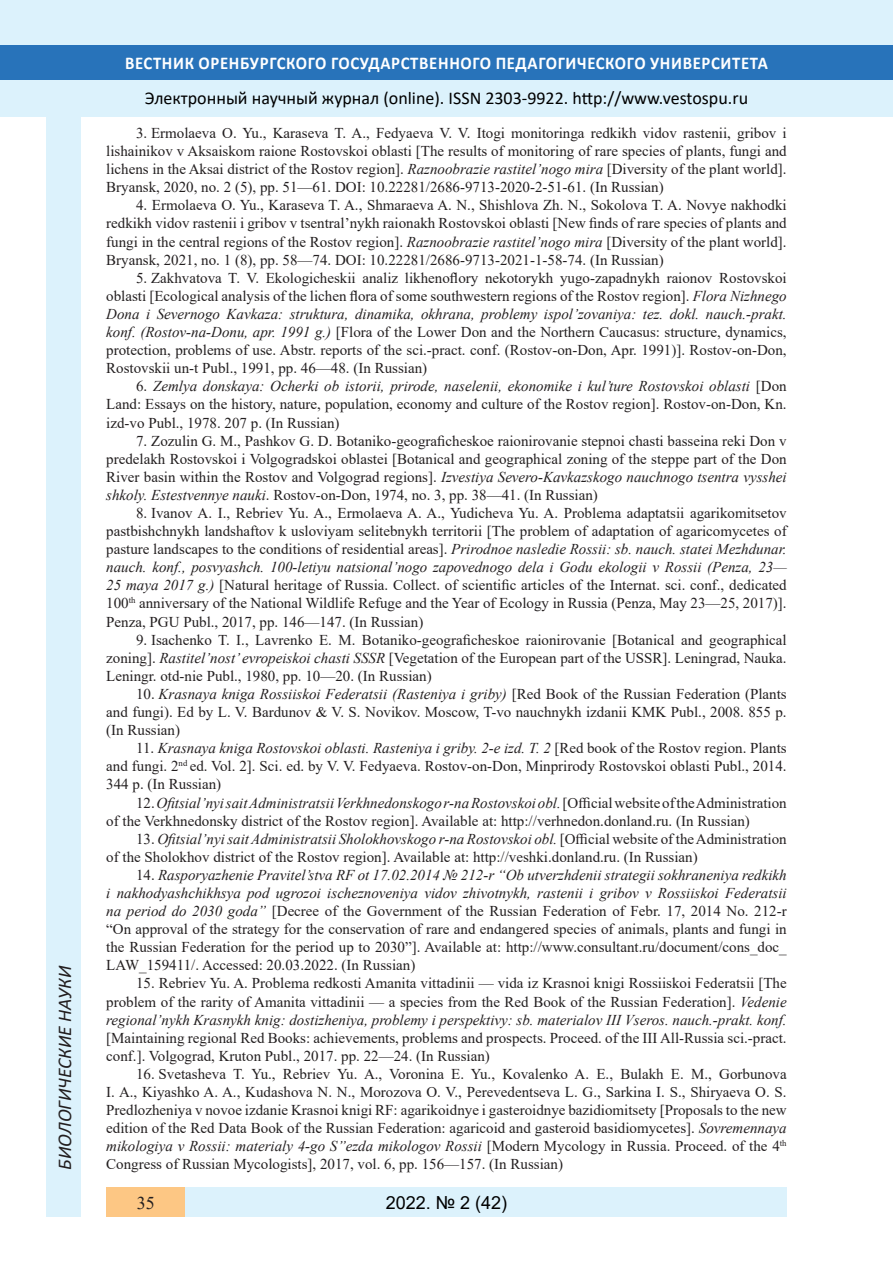
<style>
.page{position:relative;width:893px;height:1263px;background:#fff}
.page>*{position:absolute;margin:0;border:0;box-sizing:border-box;transform-origin:0 0}
.t1{font:italic 19.5px "Calibri";color:#231f20}
.t2{font:18px "Calibri";color:#000}
.t3{font:700 18px "Calibri";letter-spacing:.04em;color:#fff;scale:.93 1}
.t4{font:18px "Arial";color:#000}
.t5{font:18px "Times New Roman";color:#231f20}
.литература{font:15px/18.1px "Times New Roman";color:#231f20;text-align:justify}
.s1{font-style:italic}
</style>
<div class="page">
<div style="left:0;top:0;width:893px;height:116px;background:#dcf2fc"></div>
<div style="left:0;top:45px;width:893px;height:34px;background:#2873ba"></div>
<div style="left:47px;top:116px;width:34px;height:1101px;background:#dcf2fc"></div>
<div style="left:106px;top:1188px;width:681px;height:29px;background:#dcf2fc"></div>
<div style="left:106px;top:1188px;width:79px;height:29px;background:#fdc784"></div>
<h1 class="t1" style="left:51px;top:1170px;width:206px;rotate:-90deg">БИОЛОГИЧЕСКИЕ НАУКИ</h1>
<p class="t3" style="left:125px;top:50px;width:693px">ВЕСТНИК ОРЕНБУРГСКОГО ГОСУДАРСТВЕННОГО ПЕДАГОГИЧЕСКОГО УНИВЕРСИТЕТА</p>
<p class="t2" style="left:145px;top:85px;width:605px">Электронный научный журнал (online). ISSN 2303-9922. http://www.vestospu.ru</p>
<p class="литература" style="left:106px;top:123px;width:682px;text-indent:30px">3. Ermolaeva O. Yu., Karaseva T. A., Fedyaeva V. V. Itogi monitoringa redkikh vidov rastenii, gribov i lishainikov v Aksaiskom raione Rostovskoi oblasti [The results of monitoring of rare species of plants, fungi and lichens in the Aksai district of the Rostov region]. <span class="s1">Raznoobrazie rastitel’nogo mira</span> [Diversity of the plant world].<br>Bryansk, 2020, no. 2 (5), pp. 51—61. DOI: 10.22281/2686-9713-2020-2-51-61. (In Russian)</p>
<p class="литература" style="left:106px;top:196px;width:682px;text-indent:30px">4. Ermolaeva O. Yu., Karaseva T. A., Shmaraeva A. N., Shishlova Zh. N., Sokolova T. A. Novye nakhodki redkikh vidov rastenii i gribov v tsentral’nykh raionakh Rostovskoi oblasti [New finds of rare species of plants and fungi in the central regions of the Rostov region]. <span class="s1">Raznoobrazie rastitel’nogo mira</span> [Diversity of the plant world].<br>Bryansk, 2021, no. 1 (8), pp. 58—74. DOI: 10.22281/2686-9713-2021-1-58-74. (In Russian)</p>
<p class="литература" style="left:106px;top:268px;width:682px;text-indent:30px">5. Zakhvatova T. V. Ekologicheskii analiz likhenoflory nekotorykh yugo-zapadnykh raionov Rostovskoi oblasti [Ecological analysis of the lichen flora of some southwestern regions of the Rostov region]. <span class="s1">Flora Nizhnego Dona i Severnogo Kavkaza: struktura, dinamika, okhrana, problemy ispol’zovaniya: tez. dokl. nauch.-prakt. konf. (Rostov-na-Donu, apr. 1991 g.)</span> [Flora of the Lower Don and the Northern Caucasus: structure, dynamics, protection, problems of use. Abstr. reports of the sci.-pract. conf. (Rostov-on-Don, Apr. 1991)]. Rostov-on-Don, Rostovskii un-t Publ., 1991, pp. 46—48. (In Russian)</p>
<p class="литература" style="left:106px;top:377px;width:682px;text-indent:30px">6. <span class="s1">Zemlya donskaya: Ocherki ob istorii, prirode, naselenii, ekonomike i kul’ture Rostovskoi oblasti</span> [Don Land: Essays on the history, nature, population, economy and culture of the Rostov region]. Rostov-on-Don, Kn. izd-vo Publ., 1978. 207 p. (In Russian)</p>
<p class="литература" style="left:106px;top:431px;width:682px;text-indent:30px">7. Zozulin G. M., Pashkov G. D. Botaniko-geograficheskoe raionirovanie stepnoi chasti basseina reki Don v predelakh Rostovskoi i Volgogradskoi oblastei [Botanical and geographical zoning of the steppe part of the Don River basin within the Rostov and Volgograd regions]. <span class="s1">Izvestiya Severo-Kavkazskogo nauchnogo tsentra vysshei shkoly. Estestvennye nauki</span>. Rostov-on-Don, 1974, no. 3, pp. 38—41. (In Russian)</p>
<p class="литература" style="left:106px;top:503px;width:682px;text-indent:30px">8. Ivanov A. I., Rebriev Yu. A., Ermolaeva A. A., Yudicheva Yu. A. Problema adaptatsii agarikomitsetov pastbishchnykh landshaftov k usloviyam selitebnykh territorii [The problem of adaptation of agaricomycetes of pasture landscapes to the conditions of residential areas]. <span class="s1">Prirodnoe nasledie Rossii: sb. nauch. statei Mezhdunar. nauch. konf., posvyashch. 100-letiyu natsional’nogo zapovednogo dela i Godu ekologii v Rossii (Penza, 23— 25 maya 2017 g.)</span> [Natural heritage of Russia. Collect. of scientific articles of the Internat. sci. conf., dedicated 100<sup>th</sup> anniversary of the National Wildlife Refuge and the Year of Ecology in Russia (Penza, May 23—25, 2017)].<br>Penza, PGU Publ., 2017, pp. 146—147. (In Russian)</p>
<p class="литература" style="left:106px;top:630px;width:682px;text-indent:30px">9. Isachenko T. I., Lavrenko E. M. Botaniko-geograficheskoe raionirovanie [Botanical and geographical zoning]. <span class="s1">Rastitel’nost’ evropeiskoi chasti SSSR</span> [Vegetation of the European part of the USSR]. Leningrad, Nauka.<br>Leningr. otd-nie Publ., 1980, pp. 10—20. (In Russian)</p>
<p class="литература" style="left:106px;top:684px;width:682px;text-indent:30px">10. <span class="s1">Krasnaya kniga Rossiiskoi Federatsii (Rasteniya i griby)</span> [Red Book of the Russian Federation (Plants and fungi). Ed by L. V. Bardunov &amp; V. S. Novikov. Moscow, T-vo nauchnykh izdanii KMK Publ., 2008. 855 p. (In Russian)</p>
<p class="литература" style="left:106px;top:739px;width:682px;text-indent:30px">11. <span class="s1">Krasnaya kniga Rostovskoi oblasti. Rasteniya i griby. 2-e izd. T. 2</span> [Red book of the Rostov region. Plants and fungi. 2<sup>nd</sup> ed. Vol. 2]. Sci. ed. by V. V. Fedyaeva. Rostov-on-Don, Minprirody Rostovskoi oblasti Publ., 2014.<br>344 p. (In Russian)</p>
<p class="литература" style="left:106px;top:793px;width:682px;text-indent:30px">12.<span class="s1">Ofitsial’nyi sait Administratsii Verkhnedonskogo r-na Rostovskoi obl.</span> [Official website of the Administration of the Verkhnedonsky district of the Rostov region]. Available at: http://verhnedon.donland.ru. (In Russian)</p>
<p class="литература" style="left:106px;top:829px;width:682px;text-indent:30px">13. <span class="s1">Ofitsial’nyi sait Administratsii Sholokhovskogo r-na Rostovskoi obl.</span> [Official website of the Administration of the Sholokhov district of the Rostov region]. Available at: http://veshki.donland.ru. (In Russian)</p>
<p class="литература" style="left:106px;top:865px;width:682px;text-indent:30px">14. <span class="s1">Rasporyazhenie Pravitel’stva RF ot 17.02.2014 № 212-r “Ob utverzhdenii strategii sokhraneniya redkikh i nakhodyashchikhsya pod ugrozoi ischeznoveniya vidov zhivotnykh, rastenii i gribov v Rossiiskoi Federatsii na period do 2030 goda”</span> [Decree of the Government of the Russian Federation of Febr. 17, 2014 No. 212-r “On approval of the strategy for the conservation of rare and endangered species of animals, plants and fungi in the Russian Federation for the period up to 2030”]. Available at: http://www.consultant.ru/document/cons_doc_ LAW_159411/. Accessed: 20.03.2022. (In Russian)</p>
<p class="литература" style="left:106px;top:974px;width:682px;text-indent:30px">15. Rebriev Yu. A. Problema redkosti Amanita vittadinii — vida iz Krasnoi knigi Rossiiskoi Federatsii [The problem of the rarity of Amanita vittadinii — a species from the Red Book of the Russian Federation]. <span class="s1">Vedenie regional’nykh Krasnykh knig: dostizheniya, problemy i perspektivy: sb. materialov III Vseros. nauch.-prakt. konf. </span>[Maintaining regional Red Books: achievements, problems and prospects. Proceed. of the III All-Russia sci.-pract. conf.]. Volgograd, Kruton Publ., 2017. pp. 22—24. (In Russian)</p>
<p class="литература" style="left:106px;top:1064px;width:682px;text-indent:30px">16. Svetasheva T. Yu., Rebriev Yu. A., Voronina E. Yu., Kovalenko A. E., Bulakh E. M., Gorbunova I. A., Kiyashko A. A., Kudashova N. N., Morozova O. V., Perevedentseva L. G., Sarkina I. S., Shiryaeva O. S.<br>Predlozheniya v novoe izdanie Krasnoi knigi RF: agarikoidnye i gasteroidnye bazidiomitsety [Proposals to the new edition of the Red Data Book of the Russian Federation: agaricoid and gasteroid basidiomycetes]. <span class="s1">Sovremennaya mikologiya v Rossii: materialy 4-go S’’ezda mikologov Rossii</span> [Modern Mycology in Russia. Proceed. of the 4<sup>th </sup>Congress of Russian Mycologists], 2017, vol. 6, pp. 156—157. (In Russian)</p>
<p class="t5" style="left:137px;top:1190px;width:19px">35</p>
<p class="t4" style="left:386px;top:1190px;width:123px">2022. № 2 (42)</p>
</div>
